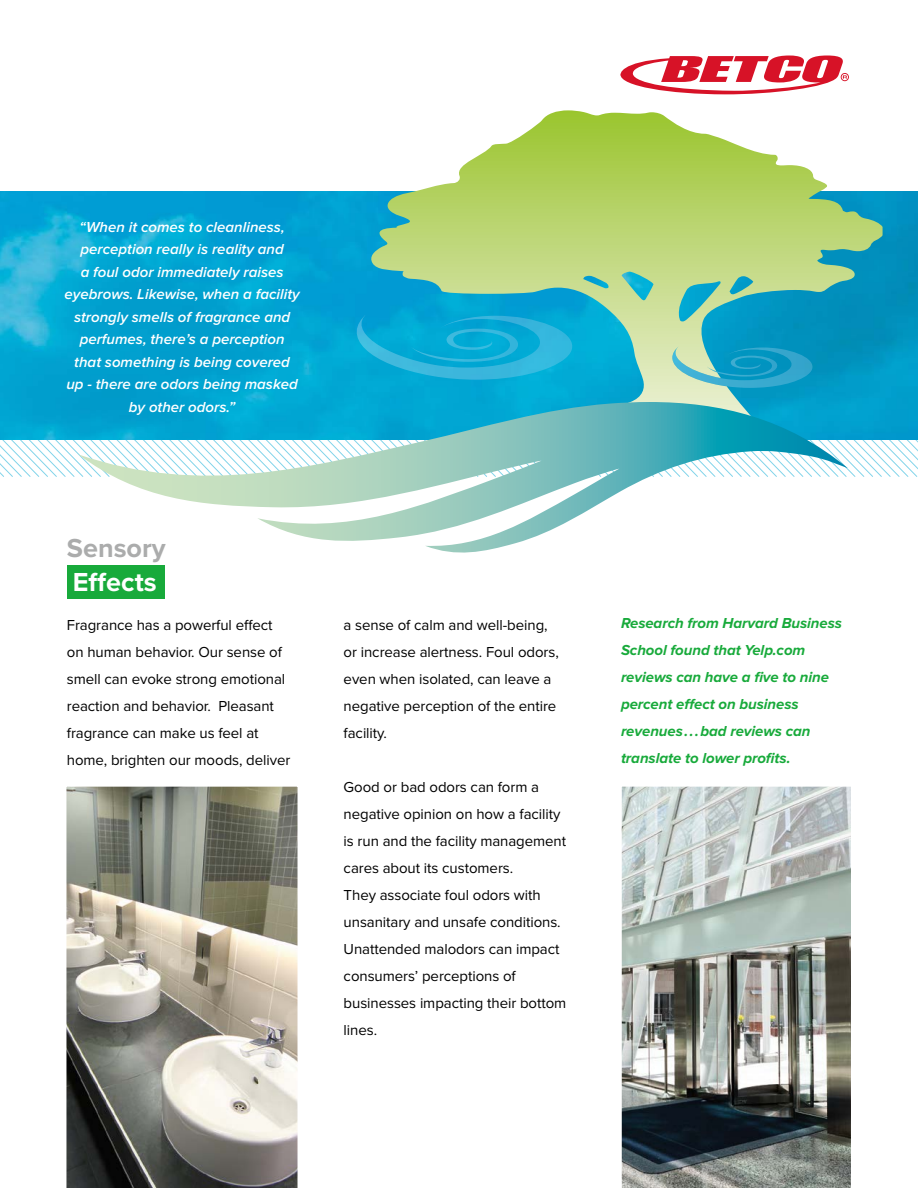
<style>
.page{position:relative;width:918px;height:1188px;background:#fff}
.page>*{position:absolute;margin:0;border:0;box-sizing:border-box;transform-origin:0 0}
.t1{font:700 27px "Proxima Nova";color:#fff}
.t2{font:700 27px "Proxima Nova";color:#abacac}
.t3{font:15px/27px "Proxima Nova";letter-spacing:-.005em;color:#000}
.t4{font:italic 600 15px/22.5px "Proxima Nova";color:#fff;text-align:center}
.t5{font:italic 700 15px/27px "Proxima Nova";letter-spacing:-.005em;color:#18aa3b}
</style>
<div class="page">
<svg style="left:0;top:440px;width:918px;height:37px"></svg>
<img style="left:0;top:192px;width:918px;height:248px">
<img style="left:355px;top:313px;width:14px;height:67px">
<img style="left:369px;top:110px;width:514px;height:316px">
<img style="left:672px;top:346px;width:46px;height:39px">
<svg style="left:707px;top:366px;width:10px;height:6px"></svg>
<svg style="left:78px;top:402px;width:770px;height:151px"></svg>
<svg style="left:620px;top:55px;width:229px;height:40px"></svg>
<div style="left:67px;top:566px;width:97px;height:33px;background:#18aa3b"></div>
<svg style="left:66px;top:786px;width:232px;height:402px;background:#969488"></svg>
<img style="left:621px;top:786px;width:230px;height:402px">
<p class="t4" style="left:65px;top:216px;width:237px">“When it comes to cleanliness, perception really is reality and<br>a foul odor immediately raises eyebrows. Likewise, when a facility strongly smells of fragrance and perfumes, there’s a perception that something is being covered up - there are odors being masked by other odors.”</p>
<h1 class="t2" style="left:67px;top:533px;width:100px">Sensory</h1>
<h1 class="t1" style="left:73px;top:567px;width:85px">Effects</h1>
<p class="t3" style="left:67px;top:612px;width:225px">Fragrance has a powerful effect on human behavior. Our sense of smell can evoke strong emotional reaction and behavior. Pleasant fragrance can make us feel at home, brighten our moods, deliver</p>
<p class="t3" style="left:344px;top:612px;width:217px">a sense of calm and well-being, or increase alertness. Foul odors, even when isolated, can leave a negative perception of the entire facility.</p>
<p class="t3" style="left:344px;top:774px;width:224px">Good or bad odors can form a negative opinion on how a facility is run and the facility management cares about its customers.<br>They associate foul odors with unsanitary and unsafe conditions.<br>Unattended malodors can impact consumers’ perceptions of businesses impacting their bottom lines.</p>
<p class="t5" style="left:621px;top:610px;width:223px">Research from Harvard Business<br>School found that Yelp.com reviews can have a five to nine percent effect on business revenues...bad reviews can translate to lower profits.</p>
</div>
